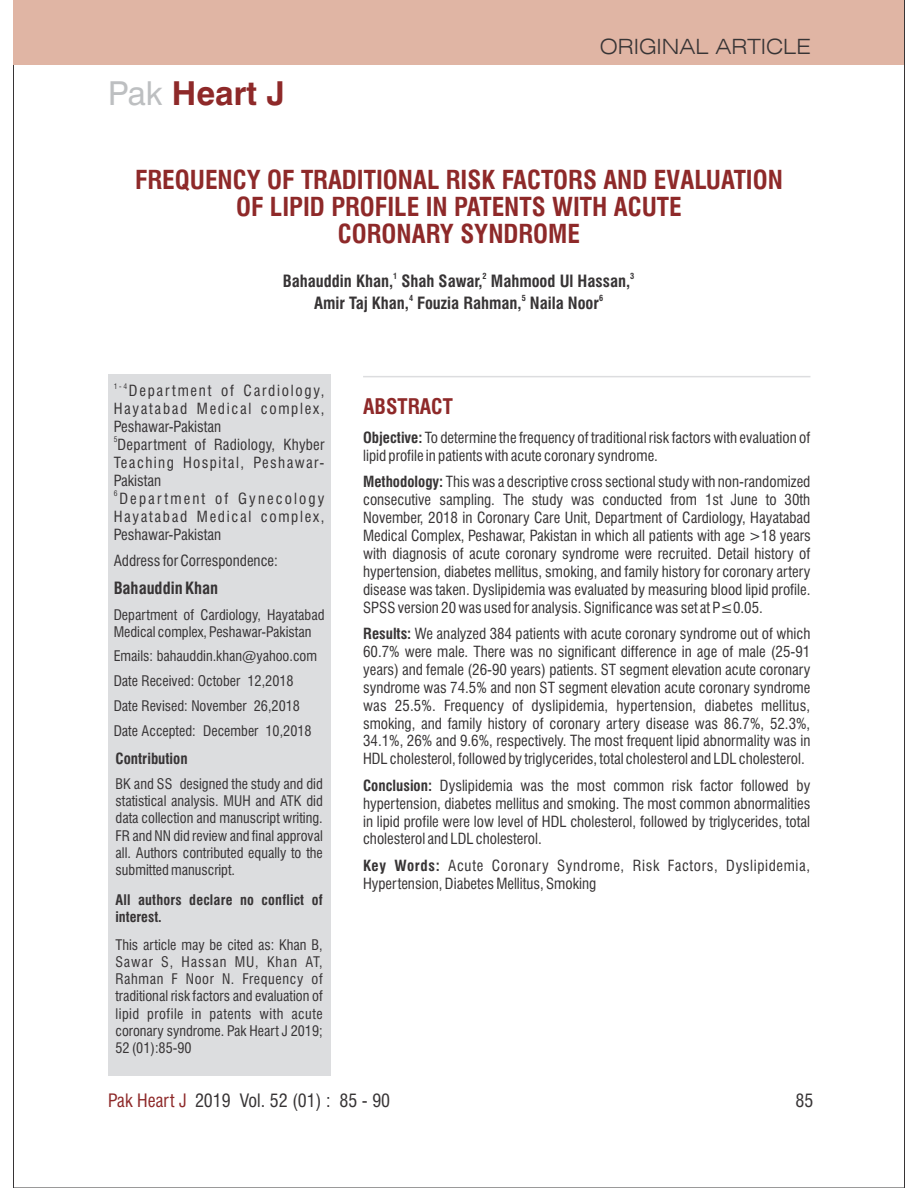
<style>
.page{position:relative;width:918px;height:1188px;background:#fff}
.page>*{position:absolute;margin:0;border:0;box-sizing:border-box;transform-origin:0 0}
.t1{font:700 33px "Swiss 721 BT";color:#8e2929}
.t2{font:700 condensed 25.5px/27.3px "Swiss 721 BT";color:#8e2929;text-align:center}
.t3{font:300 expanded 21px "Swiss 721 BT";color:#373435}
.t4{font:700 condensed 21px "Swiss 721 BT";color:#8e2929}
.t5{font:condensed 18px "Swiss 721 BT";color:#373435}
.t6{font:700 condensed 16.5px "Swiss 721 BT";color:#373435}
.t7{font:condensed 15px/18px "Swiss 721 BT";color:#373435;text-align:justify}
.t8{font:condensed 15px/18px "Swiss 721 BT";letter-spacing:.04em;color:#373435}
.t9{font:700 condensed 15px "Swiss 721 BT";color:#373435}
.t10{font:condensed 14.25px/17.1px "Swiss 721 BT";color:#373435}
.t11{font:700 condensed 14.25px/17.1px "Swiss 721 BT";letter-spacing:.01em;color:#373435}
.t12{font:700 condensed 8.25px "Swiss 721 BT";color:#373435}
.t13{font:condensed 7.5px "Swiss 721 BT";color:#373435}
.s1{font-weight:400;color:#bdbfc1}
.s2{font-weight:700}
.s3{color:#8e2929}
</style>
<div class="page">
<div style="left:14px;top:0;width:890px;height:65px;background:#e0b5a4"></div>
<div style="left:108px;top:374px;width:222px;height:701px;background:#dcdddf"></div>
<hr style="left:363px;top:376px;width:447px;height:1px;background:#dcdddf">
<h1 class="t1" style="left:108px;top:80px;width:178px"><span class="s1">Pak</span> Heart J</h1>
<h3 class="t3" style="left:600px;top:38px;width:213px">ORIGINAL ARTICLE</h3>
<h2 class="t2" style="left:135px;top:168px;width:649px">FREQUENCY OF TRADITIONAL RISK FACTORS AND EVALUATION<br>OF LIPID PROFILE IN PATENTS WITH ACUTE<br>CORONARY SYNDROME</h2>
<p class="t12" style="left:393px;top:272px;width:6px">1</p>
<p class="t12" style="left:483px;top:272px;width:6px">2</p>
<p class="t12" style="left:630px;top:272px;width:6px">3</p>
<p class="t6" style="left:283px;top:274px;width:349px">Bahauddin Khan, Shah Sawar, Mahmood Ul Hassan,</p>
<p class="t12" style="left:409px;top:295px;width:6px">4</p>
<p class="t12" style="left:522px;top:295px;width:6px">5</p>
<p class="t12" style="left:599px;top:295px;width:6px">6</p>
<p class="t6" style="left:314px;top:297px;width:287px">Amir Taj Khan, Fouzia Rahman, Naila Noor</p>
<p class="t13" style="left:114px;top:383px;width:15px">1-4</p>
<p class="t7" style="left:114px;top:383px;width:212px;text-indent:15px">Department of Cardiology, Hayatabad Medical complex, Peshawar-Pakistan</p>
<p class="t13" style="left:114px;top:437px;width:5px">5</p>
<p class="t7" style="left:114px;top:437px;width:212px">Department of Radiology, Khyber Teaching Hospital, Peshawar-Pakistan</p>
<p class="t13" style="left:114px;top:491px;width:5px">6</p>
<p class="t7" style="left:114px;top:491px;width:212px;text-indent:6px">Department of Gynecology Hayatabad Medical complex, Peshawar-Pakistan</p>
<p class="t7" style="left:114px;top:553px;width:166px">Address for Correspondence:</p>
<p class="t6" style="left:114px;top:582px;width:106px">Bahauddin Khan</p>
<p class="t10" style="left:114px;top:607px;width:212px">Department of Cardiology, Hayatabad<br>Medical complex, Peshawar-Pakistan</p>
<p class="t10" style="left:114px;top:645px;width:205px;line-height:24.8px">Emails: bahauddin.khan@yahoo.com Date Received: October 12,2018<br>Date Revised: November 26,2018<br>Date Accepted: December 10,2018</p>
<p class="t9" style="left:116px;top:753px;width:74px">Contribution</p>
<p class="t10" style="left:116px;top:777px;width:209px;text-align:justify">BK and SS designed the study and did statistical analysis. MUH and ATK did data collection and manuscript writing.<br>FR and NN did review and final approval all. Authors contributed equally to the submitted manuscript.</p>
<p class="t11" style="left:115px;top:892px;width:209px">All authors declare no conflict of interest.</p>
<p class="t10" style="left:115px;top:938px;width:209px;text-align:justify">This article may be cited as: Khan B, Sawar S, Hassan MU, Khan AT, Rahman F Noor N. Frequency of traditional risk factors and evaluation of lipid profile in patents with acute coronary syndrome. Pak Heart J 2019; 52 (01):85-90</p>
<h3 class="t4" style="left:363px;top:398px;width:91px">ABSTRACT</h3>
<p class="t7" style="left:363px;top:430px;width:449px"><span class="s2">Objective:</span> To determine the frequency of traditional risk factors with evaluation of lipid profile in patients with acute coronary syndrome.</p>
<p class="t7" style="left:363px;top:474px;width:449px"><span class="s2">Methodology:</span> This was a descriptive cross sectional study with non-randomized consecutive sampling. The study was conducted from 1st June to 30th November, 2018 in Coronary Care Unit, Department of Cardiology, Hayatabad Medical Complex, Peshawar, Pakistan in which all patients with age &gt;18 years with diagnosis of acute coronary syndrome were recruited. Detail history of hypertension, diabetes mellitus, smoking, and family history for coronary artery disease was taken. Dyslipidemia was evaluated by measuring blood lipid profile.<br>SPSS version 20 was used for analysis. Significance was set at P≤0.05.</p>
<p class="t7" style="left:363px;top:626px;width:449px"><span class="s2">Results:</span> We analyzed 384 patients with acute coronary syndrome out of which 60.7% were male. There was no significant difference in age of male (25-91 years) and female (26-90 years) patients. ST segment elevation acute coronary syndrome was 74.5% and non ST segment elevation acute coronary syndrome was 25.5%. Frequency of dyslipidemia, hypertension, diabetes mellitus, smoking, and family history of coronary artery disease was 86.7%, 52.3%, 34.1%, 26% and 9.6%, respectively. The most frequent lipid abnormality was in HDL cholesterol, followed by triglycerides, total cholesterol and LDL cholesterol.</p>
<p class="t7" style="left:363px;top:778px;width:449px"><span class="s2">Conclusion:</span> Dyslipidemia was the most common risk factor followed by hypertension, diabetes mellitus and smoking. The most common abnormalities in lipid profile were low level of HDL cholesterol, followed by triglycerides, total cholesterol and LDL cholesterol.</p>
<p class="t8" style="left:363px;top:858px;width:449px"><span class="s2">Key Words:</span> Acute Coronary Syndrome, Risk Factors, Dyslipidemia,<br>Hypertension, Diabetes Mellitus, Smoking</p>
<p class="t5" style="left:108px;top:1094px;width:284px"><span class="s3">Pak Heart J</span> 2019 Vol. 52 (01) : 85 - 90</p>
<p class="t5" style="left:796px;top:1094px;width:19px">85</p>
</div>
